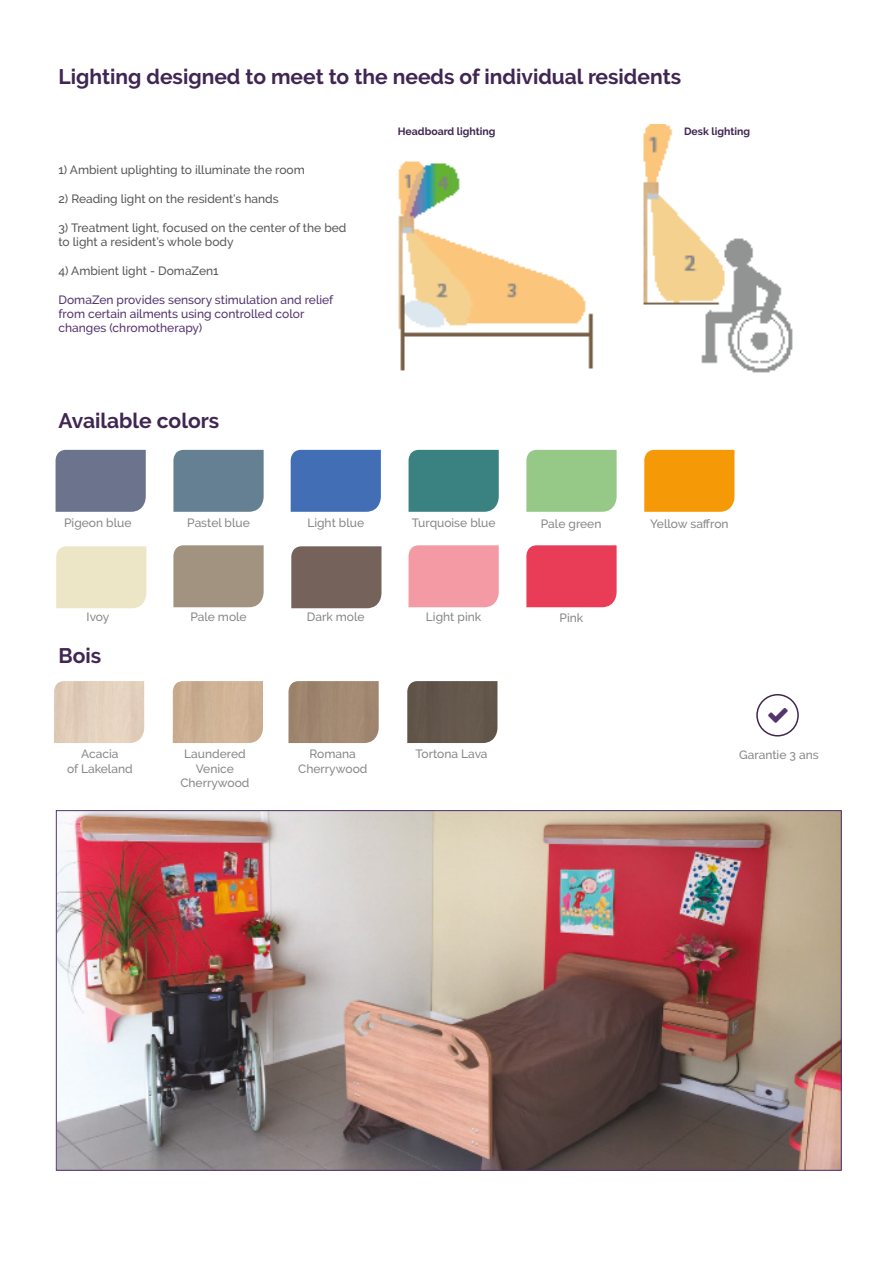
<style>
.page{position:relative;width:893px;height:1263px;background:#fff}
.page>*{position:absolute;margin:0;border:0;box-sizing:border-box;transform-origin:0 0}
.t1{font:700 21px "Raleway";color:#402653}
.t2{font:500 12px/14.4px "Raleway";color:#878787;text-align:center}
.t3{font:500 12px/14.4px "Raleway";color:#575756}
.t4{font:500 12px/14.4px "Raleway";color:#52336e}
.t5{font:700 10.5px "Raleway";color:#402653}
</style>
<div class="page">
<div style="left:56px;top:450px;width:90px;height:62px;background:#6b748c"></div>
<div style="left:56px;top:546px;width:90px;height:62px;background:#ece6c6"></div>
<div style="left:173px;top:545px;width:91px;height:62px;background:#a29280"></div>
<div style="left:173px;top:450px;width:91px;height:62px;background:#658092"></div>
<div style="left:526px;top:450px;width:91px;height:62px;background:#96c887"></div>
<div style="left:291px;top:450px;width:90px;height:62px;background:#426eb5"></div>
<div style="left:291px;top:546px;width:90px;height:62px;background:#75625a"></div>
<div style="left:409px;top:545px;width:90px;height:62px;background:#f39aa4"></div>
<div style="left:409px;top:450px;width:90px;height:62px;background:#3a8281"></div>
<div style="left:644px;top:450px;width:90px;height:62px;background:#f59a06"></div>
<div style="left:526px;top:545px;width:91px;height:62px;background:#e83c57"></div>
<img style="left:288px;top:681px;width:91px;height:62px">
<div style="left:407px;top:681px;width:90px;height:62px;background:#63574c"></div>
<img style="left:398px;top:124px;width:395px;height:249px">
<img style="left:58px;top:812px;width:782px;height:356px">
<div style="left:756px;top:694px;width:43px;height:42px;border:2px solid #402653;border-radius:50%"></div>
<h1 class="t1" style="left:58px;top:64px;width:624px">Lighting designed to meet to the needs of individual residents</h1>
<p class="t5" style="left:398px;top:125px;width:99px">Headboard lighting</p>
<p class="t5" style="left:684px;top:125px;width:68px">Desk lighting</p>
<p class="t3" style="left:58px;top:162px;width:248px">1) Ambient uplighting to illuminate the room</p>
<p class="t3" style="left:58px;top:191px;width:222px">2) Reading light on the resident’s hands</p>
<p class="t3" style="left:58px;top:220px;width:289px">3) Treatment light, focused on the center of the bed to light a resident’s whole body</p>
<p class="t3" style="left:58px;top:263px;width:162px">4) Ambient light - DomaZen1</p>
<p class="t4" style="left:58px;top:292px;width:276px">DomaZen provides sensory stimulation and relief from certain ailments using controlled color changes (chromotherapy)</p>
<h1 class="t1" style="left:58px;top:409px;width:162px">Available colors</h1>
<p class="t2" style="left:64px;top:515px;width:69px">Pigeon blue</p>
<p class="t2" style="left:187px;top:515px;width:64px">Pastel blue</p>
<p class="t2" style="left:307px;top:515px;width:58px">Light blue</p>
<p class="t2" style="left:412px;top:515px;width:85px">Turquoise blue</p>
<p class="t2" style="left:541px;top:516px;width:62px">Pale green</p>
<p class="t2" style="left:650px;top:516px;width:80px">Yellow saffron</p>
<p class="t2" style="left:87px;top:610px;width:24px">Ivoy</p>
<p class="t2" style="left:190px;top:610px;width:58px">Pale mole</p>
<p class="t2" style="left:307px;top:610px;width:59px">Dark mole</p>
<p class="t2" style="left:426px;top:610px;width:57px">Light pink</p>
<p class="t2" style="left:560px;top:611px;width:25px">Pink</p>
<h1 class="t1" style="left:58px;top:644px;width:44px">Bois</h1>
<p class="t2" style="left:67px;top:747px;width:67px">Acacia<br>of Lakeland</p>
<p class="t2" style="left:180px;top:747px;width:71px">Laundered<br>Venice<br>Cherrywood</p>
<p class="t2" style="left:310px;top:747px;width:48px">Romana</p>
<p class="t2" style="left:416px;top:747px;width:74px">Tortona Lava</p>
<p class="t2" style="left:298px;top:761px;width:71px">Cherrywood</p>
<p class="t2" style="left:739px;top:748px;width:81px">Garantie 3 ans</p>
</div>
